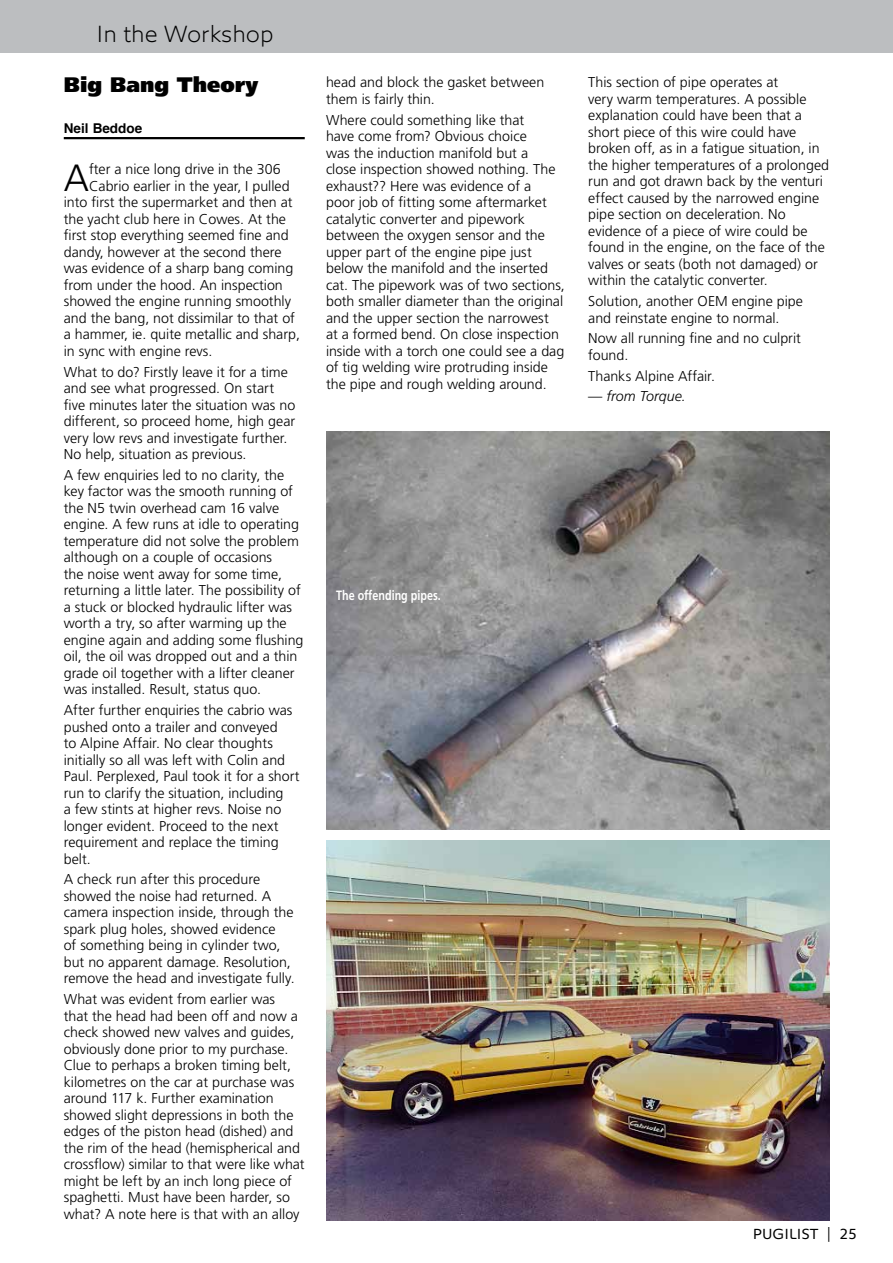
<style>
.page{position:relative;width:893px;height:1263px;background:#fff}
.page>*{position:absolute;margin:0;border:0;box-sizing:border-box;transform-origin:0 0}
.t1{font:300 37.95px "Frutiger LT Std";color:#000}
.t2{font:300 24px "Peugeot";color:#000}
.t3{font:900 21px "Frutiger LT Std";color:#000}
.t4{font:15px "Peugeot";color:#000}
.t5{font:300 14.25px/16.5px "Frutiger LT Std";color:#000}
.t6{font:italic 300 14.25px "Frutiger LT Std";color:#000}
.t7{font:700 13.5px "Frutiger LT Std";color:#fff;scale:.8 1}
.t8{font:700 13.5px "Helvetica";color:#000}
.s1{font-style:normal}
</style>
<div class="page">
<div style="left:0;top:0;width:893px;height:52px;background:#bcbec0"></div>
<hr style="left:64px;top:137px;width:241px;height:2px;background:#000">
<img style="left:326px;top:431px;width:503px;height:398px">
<img style="left:326px;top:841px;width:503px;height:380px">
<h2 class="t2" style="left:97px;top:17px;width:179px">In the Workshop</h2>
<h3 class="t3" style="left:64px;top:72px;width:196px">Big Bang Theory</h3>
<p class="t8" style="left:64px;top:117px;width:80px">Neil Beddoe</p>
<h1 class="t1" style="left:64px;top:156px;width:27px">A</h1>
<p class="t5" style="left:89px;top:161px;width:193px">fter a nice long drive in the 306</p>
<p class="t5" style="left:89px;top:178px;width:202px">Cabrio earlier in the year, I pulled</p>
<p class="t5" style="left:64px;top:194px;width:230px">into first the supermarket and then at</p>
<p class="t5" style="left:64px;top:211px;width:224px">the yacht club here in Cowes. At the</p>
<p class="t5" style="left:64px;top:227px;width:226px">first stop everything seemed fine and</p>
<p class="t5" style="left:64px;top:244px;width:219px">dandy, however at the second there</p>
<p class="t5" style="left:64px;top:260px;width:231px">was evidence of a sharp bang coming</p>
<p class="t5" style="left:64px;top:277px;width:221px">from under the hood. An inspection</p>
<p class="t5" style="left:64px;top:293px;width:229px">showed the engine running smoothly</p>
<p class="t5" style="left:64px;top:310px;width:233px">and the bang, not dissimilar to that of</p>
<p class="t5" style="left:64px;top:326px;width:238px">a hammer, ie. quite metallic and sharp,</p>
<p class="t5" style="left:64px;top:343px;width:150px">in sync with engine revs.</p>
<p class="t5" style="left:64px;top:364px;width:233px">What to do? Firstly leave it for a time and see what progressed. On start five minutes later the situation was no different, so proceed home, high gear very low revs and investigate further.<br>No help, situation as previous.</p>
<p class="t5" style="left:64px;top:467px;width:241px">A few enquiries led to no clarity, the key factor was the smooth running of the N5 twin overhead cam 16 valve engine. A few runs at idle to operating temperature did not solve the problem although on a couple of occasions<br>the noise went away for some time, returning a little later. The possibility of a stuck or blocked hydraulic lifter was worth a try, so after warming up the engine again and adding some flushing oil, the oil was dropped out and a thin grade oil together with a lifter cleaner was installed. Result, status quo.</p>
<p class="t5" style="left:64px;top:702px;width:237px">After further enquiries the cabrio was pushed onto a trailer and conveyed<br>to Alpine Affair. No clear thoughts initially so all was left with Colin and Paul. Perplexed, Paul took it for a short run to clarify the situation, including<br>a few stints at higher revs. Noise no longer evident. Proceed to the next requirement and replace the timing belt.</p>
<p class="t5" style="left:64px;top:871px;width:232px">A check run after this procedure showed the noise had returned. A camera inspection inside, through the spark plug holes, showed evidence<br>of something being in cylinder two, but no apparent damage. Resolution, remove the head and investigate fully.</p>
<p class="t5" style="left:64px;top:991px;width:242px">What was evident from earlier was<br>that the head had been off and now a check showed new valves and guides, obviously done prior to my purchase.<br>Clue to perhaps a broken timing belt, kilometres on the car at purchase was around 117 k. Further examination showed slight depressions in both the edges of the piston head (dished) and the rim of the head (hemispherical and crossflow) similar to that were like what might be left by an inch long piece of spaghetti. Must have been harder, so what? A note here is that with an alloy</p>
<p class="t5" style="left:326px;top:74px;width:220px">head and block the gasket between them is fairly thin.</p>
<p class="t5" style="left:326px;top:112px;width:240px">Where could something like that<br>have come from? Obvious choice<br>was the induction manifold but a<br>close inspection showed nothing. The exhaust?? Here was evidence of a<br>poor job of fitting some aftermarket catalytic converter and pipework between the oxygen sensor and the upper part of the engine pipe just below the manifold and the inserted cat. The pipework was of two sections, both smaller diameter than the original and the upper section the narrowest<br>at a formed bend. On close inspection inside with a torch one could see a dag of tig welding wire protruding inside the pipe and rough welding around.</p>
<p class="t7" style="left:336px;top:587px;width:133px">The offending pipes.</p>
<p class="t5" style="left:588px;top:74px;width:242px">This section of pipe operates at<br>very warm temperatures. A possible explanation could have been that a short piece of this wire could have broken off, as in a fatigue situation, in the higher temperatures of a prolonged run and got drawn back by the venturi effect caused by the narrowed engine pipe section on deceleration. No evidence of a piece of wire could be found in the engine, on the face of the valves or seats (both not damaged) or within the catalytic converter.</p>
<p class="t5" style="left:588px;top:293px;width:216px">Solution, another OEM engine pipe and reinstate engine to normal.</p>
<p class="t5" style="left:588px;top:330px;width:214px">Now all running fine and no culprit found.</p>
<p class="t5" style="left:588px;top:368px;width:128px">Thanks Alpine Affair.</p>
<p class="t6" style="left:588px;top:388px;width:99px"><span class="s1">—</span> from Torque.</p>
<p class="t4" style="left:753px;top:1224px;width:106px">PUGILIST | 25</p>
</div>
